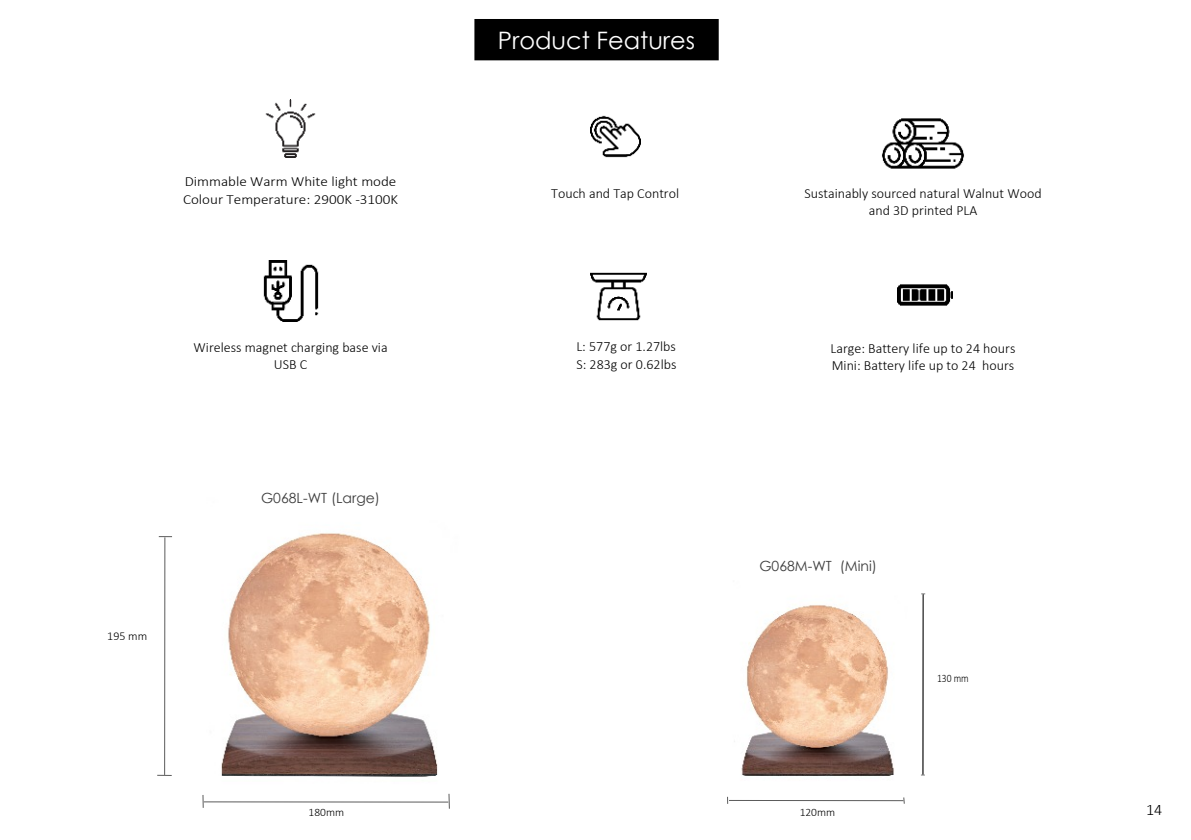
<style>
.page{position:relative;width:1191px;height:840px;background:#fff}
.page>*{position:absolute;margin:0;border:0;box-sizing:border-box;transform-origin:0 0}
.t1{font:24px "Century Gothic";color:#fff}
.t2{font:300 16px "Calibri";color:#000}
.t3{font:300 14px/17px "Calibri";color:#000}
.t4{font:300 14px/17px "Calibri";color:#000;scale:1.08 1}
.t5{font:14px "Century Gothic";color:#3d3d3d}
.t6{font:300 12px "Calibri";color:#000}
.t7{font:300 11.4px "Calibri";color:#000}
.t8{font:300 11.4px "Calibri";color:#000;scale:.84 1}
</style>
<div class="page">
<img style="left:727px;top:593px;width:199px;height:211px">
<img style="left:157px;top:533px;width:293px;height:276px">
<img style="left:263px;top:260px;width:56px;height:61px">
<img style="left:265px;top:100px;width:51px;height:57px">
<img style="left:590px;top:115px;width:50px;height:43px">
<img style="left:590px;top:272px;width:56px;height:49px">
<img style="left:882px;top:118px;width:82px;height:51px">
<img style="left:897px;top:284px;width:55px;height:22px">
<div style="left:474px;top:19px;width:244px;height:41px;background:#000"></div>
<hr style="left:729px;top:799px;width:174px;height:1px;background:#5b5b5b">
<hr style="left:922px;top:594px;width:1px;height:180px;background:#5b5b5b">
<hr style="left:204px;top:801px;width:244px;height:1px;background:#5b5b5b">
<svg style="left:203px;top:794px;width:1px;height:13px"></svg>
<svg style="left:448px;top:793px;width:2px;height:15px"></svg>
<hr style="left:164px;top:537px;width:1px;height:237px;background:#5b5b5b">
<svg style="left:159px;top:536px;width:13px;height:1px"></svg>
<svg style="left:157px;top:774px;width:15px;height:1px"></svg>
<h1 class="t1" style="left:498px;top:31px;width:199px">Product Features</h1>
<p class="t4" style="left:183px;top:174px;width:201px">Dimmable Warm White light mode<br>Colour Temperature: 2900K -3100K</p>
<p class="t3" style="left:551px;top:185px;width:129px">Touch and Tap Control</p>
<p class="t3" style="left:194px;top:339px;width:195px;text-align:center">Wireless magnet charging base via<br>USB C</p>
<p class="t5" style="left:261px;top:492px;width:120px">G068L-WT (Large)</p>
<p class="t6" style="left:107px;top:630px;width:41px">195 mm</p>
<p class="t3" style="left:576px;top:339px;width:102px">L: 577g or 1.27lbs<br>S: 283g or 0.62lbs</p>
<p class="t7" style="left:309px;top:806px;width:37px">180mm</p>
<p class="t3" style="left:804px;top:186px;width:239px;text-align:center">Sustainably sourced natural Walnut Wood and 3D printed PLA</p>
<p class="t3" style="left:830px;top:341px;width:186px">Large: Battery life up to 24 hours<br>Mini: Battery life up to 24 hours</p>
<p class="t5" style="left:759px;top:560px;width:119px">G068M-WT (Mini)</p>
<p class="t7" style="left:799px;top:806px;width:37px">120mm</p>
<p class="t8" style="left:937px;top:672px;width:39px">130 mm</p>
<p class="t2" style="left:1146px;top:802px;width:18px">14</p>
</div>
